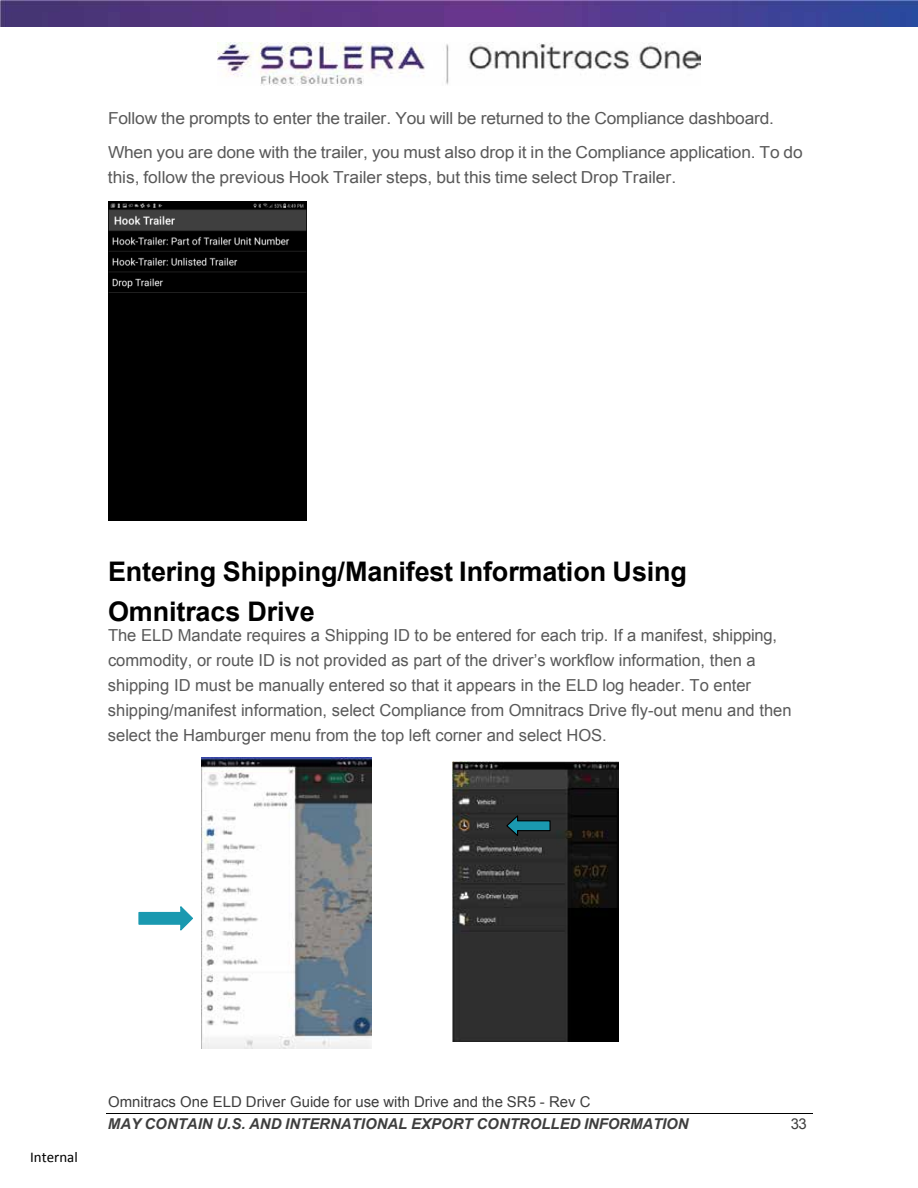
<style>
.page{position:relative;width:918px;height:1188px;background:#fff}
.page>*{position:absolute;margin:0;border:0;box-sizing:border-box;transform-origin:0 0}
.t1{font:700 27px/40.5px "Arial";letter-spacing:-.005em;color:#000}
.t2{font:16.5px/24.9px "Arial";letter-spacing:-.005em;color:#595959}
.t3{font:16.5px/33.9px "Arial";letter-spacing:-.005em;color:#595959;scale:1.05 1}
.t4{font:15px "Arial";color:#3e3e3e}
.t5{font:italic 700 15px "Arial";color:#3e3e3e}
.t6{font:15px "Calibri";color:#000}
</style>
<div class="page">
<hr style="left:106px;top:1113px;width:706px;height:1px;background:#000">
<img style="left:0;top:0;width:918px;height:27px">
<img style="left:217px;top:42px;width:483px;height:43px">
<svg style="left:138px;top:906px;width:55px;height:25px"></svg>
<img style="left:108px;top:202px;width:199px;height:318px">
<img style="left:202px;top:758px;width:170px;height:291px">
<img style="left:453px;top:762px;width:166px;height:279px">
<svg style="left:505px;top:814px;width:46px;height:24px"></svg>
<p class="t3" style="left:108px;top:102px;width:663px">Follow the prompts to enter the trailer. You will be returned to the Compliance dashboard.<br>When you are done with the trailer, you must also drop it in the Compliance application. To do</p>
<p class="t3" style="left:108px;top:160px;width:543px">this, follow the previous Hook Trailer steps, but this time select Drop Trailer.</p>
<h1 class="t1" style="left:108px;top:552px;width:581px">Entering Shipping/Manifest Information Using<br>Omnitracs Drive</h1>
<p class="t2" style="left:108px;top:623px;width:685px">The ELD Mandate requires a Shipping ID to be entered for each trip. If a manifest, shipping, commodity, or route ID is not provided as part of the driver’s workflow information, then a shipping ID must be manually entered so that it appears in the ELD log header. To enter shipping/manifest information, select Compliance from Omnitracs Drive fly-out menu and then select the Hamburger menu from the top left corner and select HOS.</p>
<p class="t6" style="left:30px;top:1146px;width:49px">Internal</p>
<p class="t4" style="left:108px;top:1092px;width:484px">Omnitracs One ELD Driver Guide for use with Drive and the SR5 - Rev C</p>
<p class="t5" style="left:108px;top:1114px;width:582px">MAY CONTAIN U.S. AND INTERNATIONAL EXPORT CONTROLLED INFORMATION</p>
<p class="t4" style="left:791px;top:1114px;width:18px">33</p>
</div>
